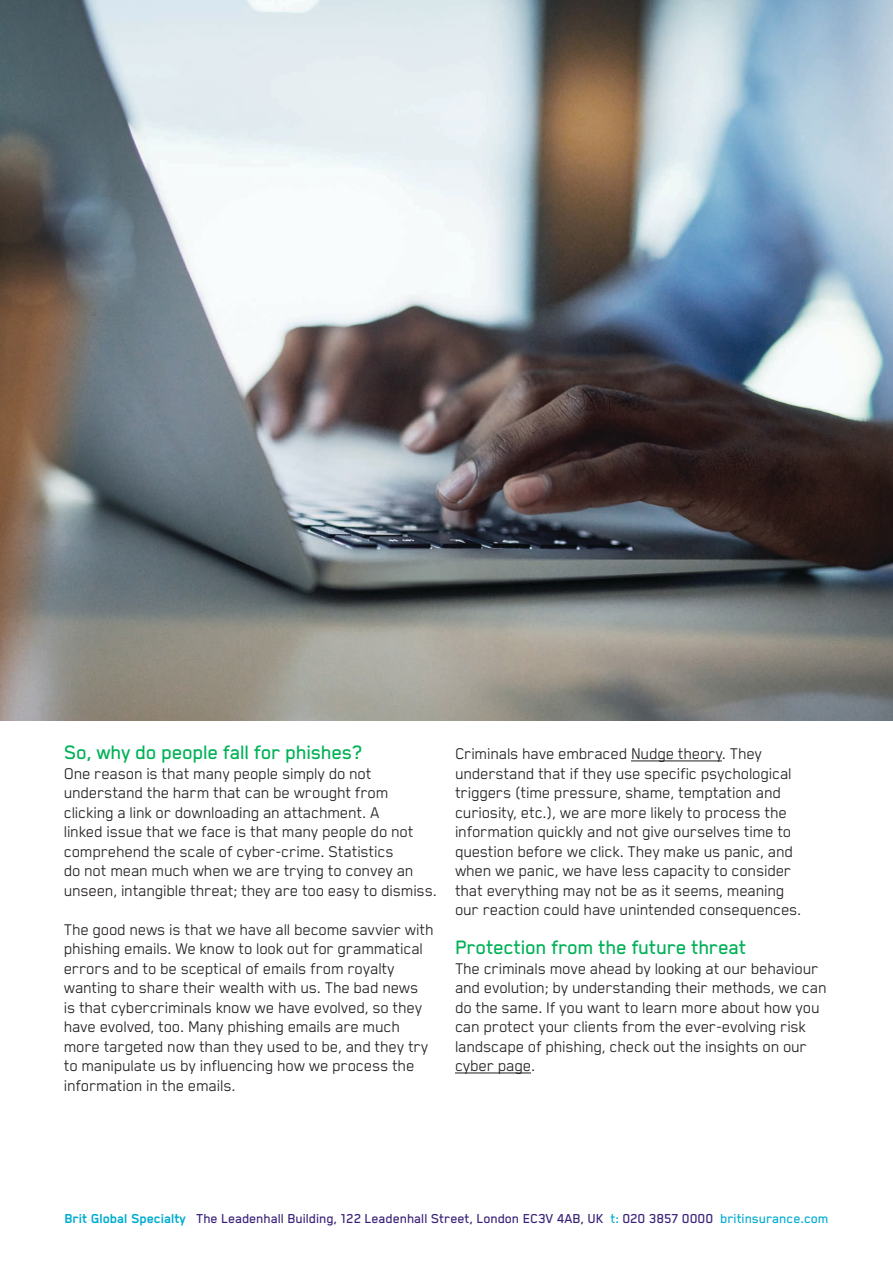
<style>
.page{position:relative;width:893px;height:1263px;background:#fff}
.page>*{position:absolute;margin:0;border:0;box-sizing:border-box;transform-origin:0 0}
.t1{font:500 22.5px "Blender";letter-spacing:-.01em;color:#00b157}
.t2{font:18px/19.5px "Blender";letter-spacing:-.01em;color:#231f20}
.t3{font:500 15px "Blender";color:#3a2178}
.s1{font-weight:700;color:#00add0}
.s2{color:#00add0}
</style>
<div class="page">
<hr style="left:631px;top:760px;width:91px;height:1px;background:#231f20">
<hr style="left:455px;top:1072px;width:76px;height:1px;background:#231f20">
<img style="left:0;top:0;width:893px;height:720px">
<p class="t1" style="left:64px;top:741px;width:300px">So, why do people fall for phishes?</p>
<p class="t2" style="left:64px;top:763px;width:375px">One reason is that many people simply do not understand the harm that can be wrought from clicking a link or downloading an attachment. A<br>linked issue that we face is that many people do not comprehend the scale of cyber-crime. Statistics<br>do not mean much when we are trying to convey an unseen, intangible threat; they are too easy to dismiss.</p>
<p class="t2" style="left:64px;top:919px;width:371px">The good news is that we have all become savvier with phishing emails. We know to look out for grammatical errors and to be sceptical of emails from royalty wanting to share their wealth with us. The bad news is that cybercriminals know we have evolved, so they have evolved, too. Many phishing emails are much more targeted now than they used to be, and they try to manipulate us by influencing how we process the information in the emails.</p>
<p class="t2" style="left:455px;top:744px;width:348px">Criminals have embraced Nudge theory. They understand that if they use specific psychological triggers (time pressure, shame, temptation and curiosity, etc.), we are more likely to process the information quickly and not give ourselves time to question before we click. They make us panic, and when we panic, we have less capacity to consider that everything may not be as it seems, meaning our reaction could have unintended consequences.</p>
<p class="t1" style="left:455px;top:936px;width:293px">Protection from the future threat</p>
<p class="t2" style="left:455px;top:958px;width:373px">The criminals move ahead by looking at our behaviour and evolution; by understanding their methods, we can do the same. If you want to learn more about how you can protect your clients from the ever-evolving risk landscape of phishing, check out the insights on our cyber page.</p>
<p class="t3" style="left:64px;top:1211px;width:765px"><span class="s1">Brit Global Specialty</span> The Leadenhall Building, 122 Leadenhall Street, London EC3V 4AB, UK <span class="s2">t:</span> 020 3857 0000 <span class="s2">britinsurance.com</span></p>
</div>
